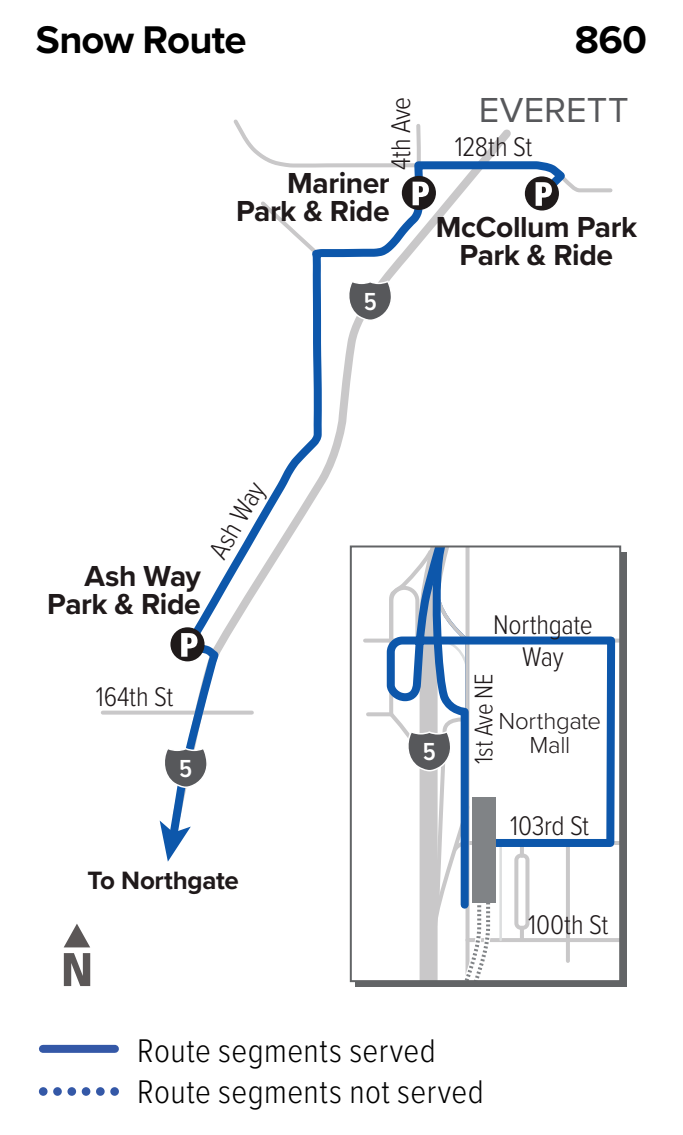
<style>
.page{position:relative;width:683px;height:1135px;background:#fff}
.page>*{position:absolute;margin:0;border:0;box-sizing:border-box;transform-origin:0 0}
.t1{font:700 40px "Proxima Nova";letter-spacing:-.02em;color:#000}
.t2{font:36px "Proxima Nova";letter-spacing:.005em;color:#57585b}
.t3{font:300 34px/40.8px "Proxima Nova Cond";letter-spacing:.015em;color:#000}
.t4{font:700 30px/28px "Proxima Nova";letter-spacing:-.015em;color:#1f191a;text-align:right}
.t5{font:300 28px/32px "Proxima Nova Cond";letter-spacing:-.01em;color:#1f191a;text-align:center}
.t6{font:300 26.4px "Proxima Nova Cond";letter-spacing:-.02em;color:#1f191a;scale:.95 1}
.t7{font:700 26px "Proxima Nova";letter-spacing:-.015em;color:#1f191a}
.t8{font:600 25.6px "Proxima Nova Cond";color:#fff}
.t9{font:300 24px/24px "Proxima Nova";letter-spacing:-.015em;color:#1f191a;text-align:center}
</style>
<div class="page">
<div style="left:43px;top:1045px;width:72px;height:8px;background:#3458a7"></div>
<div style="left:39px;top:1087px;width:9px;height:9px;background:#3458a7;border-radius:50%"></div>
<div style="left:110px;top:1087px;width:9px;height:9px;background:#3458a7;border-radius:50%"></div>
<div style="left:96px;top:1087px;width:9px;height:9px;background:#3458a7;border-radius:50%"></div>
<div style="left:82px;top:1087px;width:8px;height:9px;background:#3458a7;border-radius:50%"></div>
<div style="left:67px;top:1087px;width:9px;height:9px;background:#3458a7;border-radius:50%"></div>
<div style="left:53px;top:1087px;width:9px;height:9px;background:#3458a7;border-radius:50%"></div>
<svg style="left:103px;top:711px;width:61px;height:4px"></svg>
<svg style="left:164px;top:206px;width:263px;height:638px"></svg>
<div style="left:170px;top:627px;width:34px;height:34px;background:#1f1a1a;border-radius:50%"></div>
<svg style="left:181px;top:633px;width:16px;height:24px"></svg>
<div style="left:402px;top:176px;width:34px;height:34px;background:#1f1a1a;border-radius:50%"></div>
<svg style="left:525px;top:176px;width:34px;height:35px"></svg>
<svg style="left:233px;top:119px;width:380px;height:87px"></svg>
<svg style="left:164px;top:747px;width:44px;height:41px"></svg>
<svg style="left:346px;top:280px;width:46px;height:41px"></svg>
<svg style="left:160px;top:809px;width:31px;height:53px"></svg>
<svg style="left:64px;top:953px;width:26px;height:33px"></svg>
<svg style="left:64px;top:924px;width:26px;height:23px"></svg>
<div style="left:355px;top:552px;width:271px;height:435px;background:#626466"></div>
<div style="left:353px;top:548px;width:34px;height:431px;background:#fff"></div>
<svg style="left:368px;top:712px;width:15px;height:4px"></svg>
<svg style="left:387px;top:548px;width:231px;height:431px;background:#dee5ec"></svg>
<div style="left:350px;top:545px;width:271px;height:437px;border:2px solid #626466"></div>
<h1 class="t1" style="left:36px;top:10px;width:212px">Snow Route</h1>
<p class="t5" style="left:383px;top:170px;width:75px;rotate:-90deg">4th Ave</p>
<p class="t4" style="left:236px;top:169px;width:155px">Mariner<br>Park &amp; Ride</p>
<p class="t8" style="left:363px;top:282px;width:15px">5</p>
<h1 class="t1" style="left:574px;top:10px;width:74px">860</h1>
<p class="t2" style="left:478px;top:83px;width:151px">EVERETT</p>
<p class="t5" style="left:455px;top:129px;width:79px">128th St</p>
<p class="t4" style="left:435px;top:213px;width:203px;text-align:center">McCollum Park<br>Park &amp; Ride</p>
<p class="t5" style="left:201px;top:548px;width:85px;rotate:-60deg">Ash Way</p>
<p class="t4" style="left:47px;top:561px;width:155px">Ash Way<br>Park &amp; Ride</p>
<p class="t5" style="left:96px;top:679px;width:79px">164th St</p>
<p class="t8" style="left:179px;top:749px;width:15px">5</p>
<p class="t7" style="left:87px;top:860px;width:153px">To Northgate</p>
<p class="t8" style="left:423px;top:733px;width:15px">5</p>
<p class="t5" style="left:493px;top:607px;width:101px">Northgate<br>Way</p>
<p class="t6" style="left:464px;top:764px;width:96px;rotate:-90deg">1st Ave NE</p>
<p class="t9" style="left:498px;top:708px;width:104px">Northgate<br>Mall</p>
<p class="t5" style="left:510px;top:808px;width:80px">103rd St</p>
<p class="t5" style="left:528px;top:908px;width:82px">100th St</p>
<p class="t3" style="left:137px;top:1029px;width:348px">Route segments served<br>Route segments not served</p>
</div>
